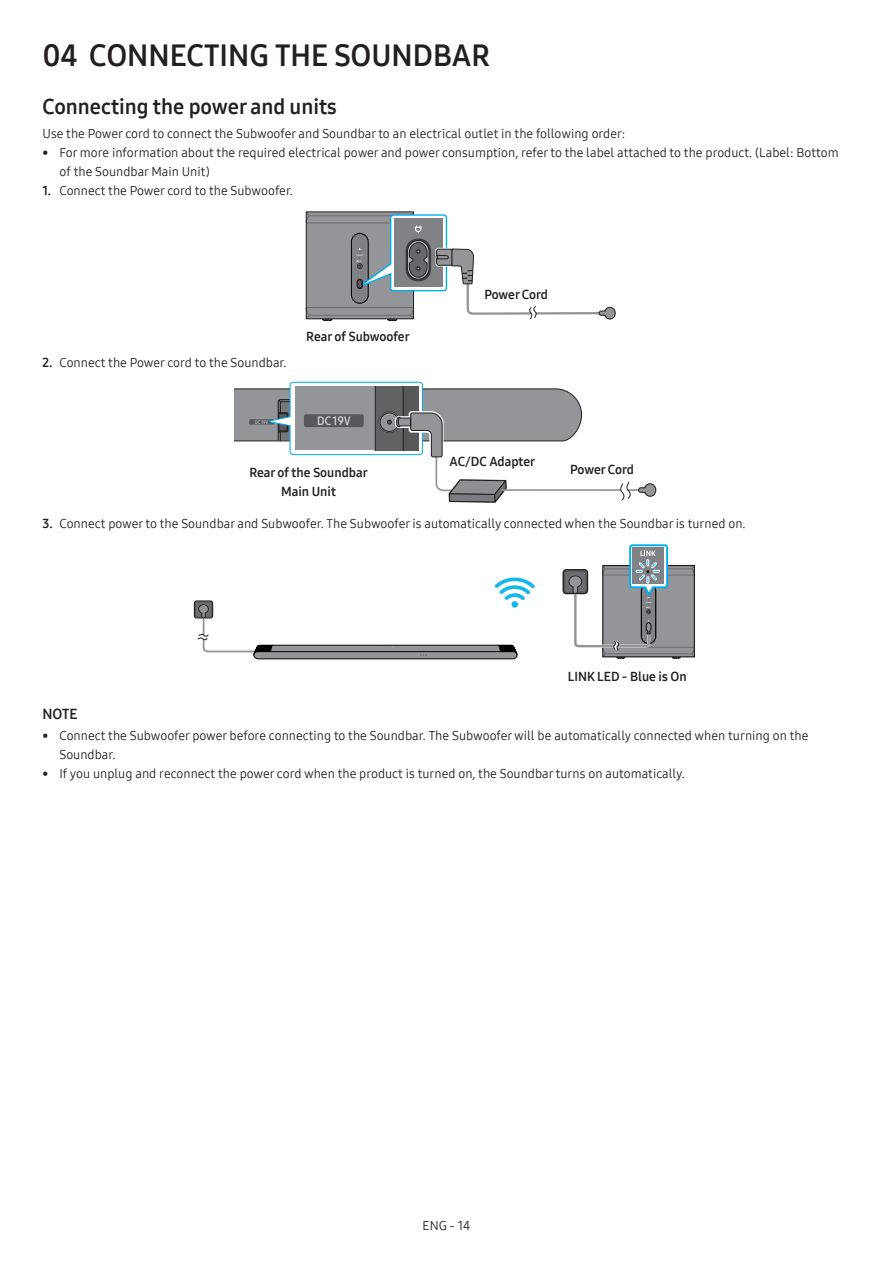
<style>
.page{position:relative;width:893px;height:1263px;background:#fff}
.page>*{position:absolute;margin:0;border:0;box-sizing:border-box;transform-origin:0 0}
.t1{font:30px "Samsung One 700";color:#231f20}
.t2{font:21px "Samsung One 700";color:#231f20}
.t3{font:14.25px "Samsung One 700";color:#231f20}
.t4{font:12.75px/19.2px "Samsung One 400";color:#231f20}
.t5{font:12.75px/19px "Samsung One 700";color:#231f20;text-align:center}
.t6{font:11.85px "Samsung One 700 C";color:#d1d2d4}
.t7{font:4.95px "Samsung One 700 C";color:#bcbdc0}
.s1{font-family:"Samsung One 700"}
</style>
<div class="page">
<svg style="left:306px;top:212px;width:310px;height:109px"></svg>
<svg style="left:235px;top:382px;width:347px;height:121px"></svg>
<hr style="left:501px;top:489px;width:145px;height:2px;background:#939598">
<svg style="left:638px;top:483px;width:18px;height:14px"></svg>
<svg style="left:618px;top:482px;width:13px;height:19px"></svg>
<div style="left:562px;top:569px;width:26px;height:25px;border:2px solid #231f20;border-radius:3px"></div>
<svg style="left:564px;top:544px;width:131px;height:115px"></svg>
<div style="left:194px;top:600px;width:19px;height:18px;border:1px solid #231f20;border-radius:2px"></div>
<svg style="left:195px;top:577px;width:340px;height:82px"></svg>
<h1 class="t1" style="left:43px;top:35px;width:449px">04 CONNECTING THE SOUNDBAR</h1>
<h2 class="t2" style="left:43px;top:93px;width:296px">Connecting the power and units</h2>
<p class="t4" style="left:43px;top:123px;width:584px">Use the Power cord to connect the Subwoofer and Soundbar to an electrical outlet in the following order:</p>
<p class="t4" style="left:60px;top:143px;width:781px;text-indent:-17px">• For more information about the required electrical power and power consumption, refer to the label attached to the product. (Label: Bottom of the Soundbar Main Unit)</p>
<p class="t4" style="left:43px;top:181px;width:252px"><span class="s1">1.</span> Connect the Power cord to the Subwoofer.</p>
<p class="t4" style="left:43px;top:353px;width:246px"><span class="s1">2.</span> Connect the Power cord to the Soundbar.</p>
<p class="t5" style="left:306px;top:327px;width:105px">Rear of Subwoofer</p>
<p class="t7" style="left:255px;top:419px;width:15px">DC 19V</p>
<p class="t6" style="left:317px;top:413px;width:35px">DC 19V</p>
<p class="t5" style="left:249px;top:462px;width:120px">Rear of the Soundbar<br>Main Unit</p>
<p class="t5" style="left:484px;top:285px;width:65px">Power Cord</p>
<p class="t5" style="left:450px;top:452px;width:87px">AC/DC Adapter</p>
<p class="t5" style="left:570px;top:460px;width:65px">Power Cord</p>
<p class="t4" style="left:43px;top:514px;width:705px"><span class="s1">3.</span> Connect power to the Soundbar and Subwoofer. The Subwoofer is automatically connected when the Soundbar is turned on.</p>
<p class="t5" style="left:568px;top:667px;width:120px">LINK LED - Blue is On</p>
<p class="t3" style="left:43px;top:704px;width:36px">NOTE</p>
<p class="t4" style="left:60px;top:725px;width:750px;text-indent:-17px">• Connect the Subwoofer power before connecting to the Soundbar. The Subwoofer will be automatically connected when turning on the<br>Soundbar.</p>
<p class="t4" style="left:43px;top:764px;width:644px">• If you unplug and reconnect the power cord when the product is turned on, the Soundbar turns on automatically.</p>
<p class="t4" style="left:423px;top:1216px;width:49px">ENG - 14</p>
</div>
